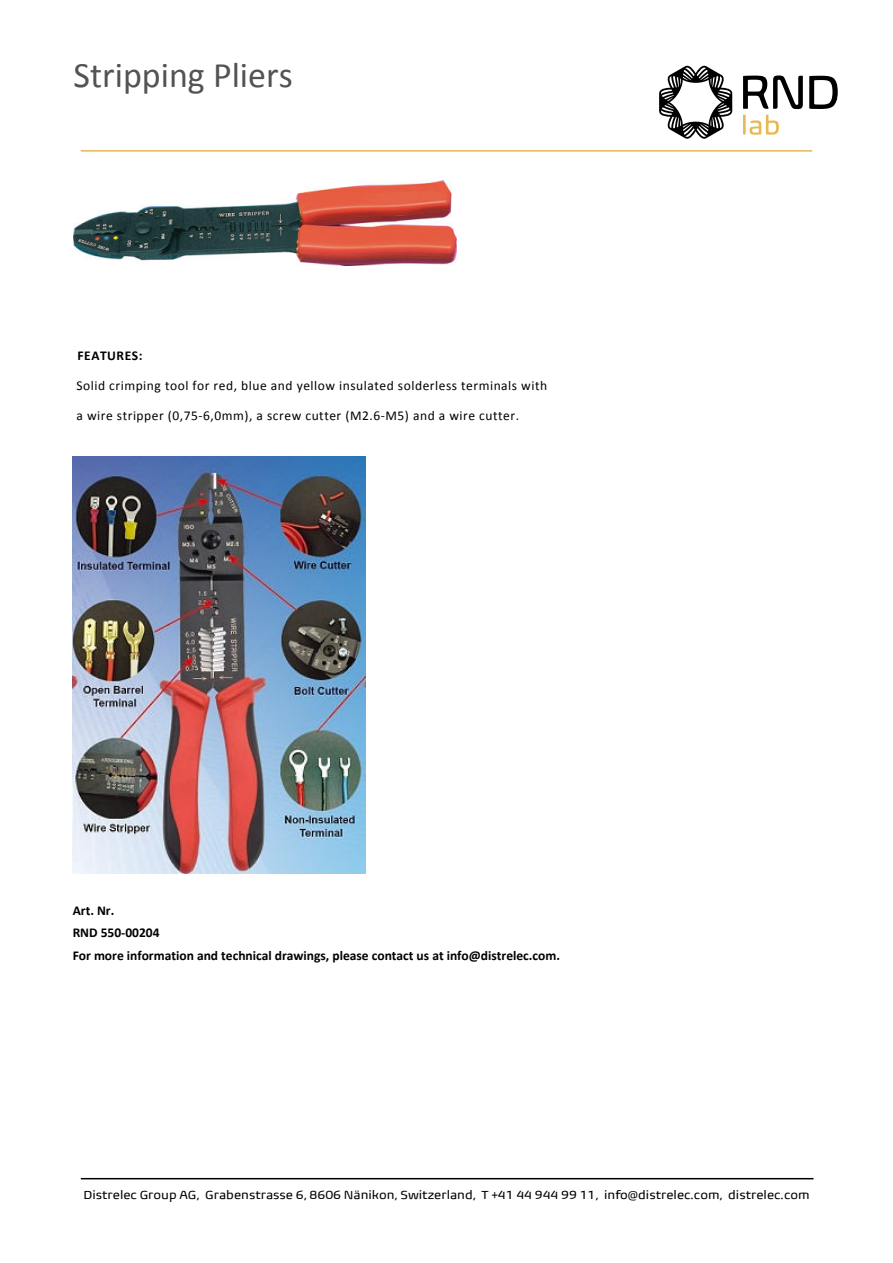
<style>
.page{position:relative;width:893px;height:1263px;background:#fff}
.page>*{position:absolute;margin:0;border:0;box-sizing:border-box;transform-origin:0 0}
.t1{font:36px "Calibri";color:#535355}
.t2{font:13.5px/29.5px "Calibri";letter-spacing:.04em;color:#000}
.t3{font:700 13.5px/22.6px "Calibri";color:#000}
.t4{font:700 13.5px "Calibri";letter-spacing:.04em;color:#000}
.t5{font:12px "Biome Pro";color:#000}
</style>
<div class="page">
<hr style="left:81px;top:1178px;width:732px;height:1px;background:#000">
<svg style="left:743px;top:115px;width:36px;height:20px"></svg>
<svg style="left:743px;top:75px;width:60px;height:34px"></svg>
<svg style="left:809px;top:76px;width:29px;height:33px"></svg>
<svg style="left:659px;top:66px;width:73px;height:73px"></svg>
<hr style="left:81px;top:150px;width:731px;height:2px;background:#e6b953">
<img style="left:73px;top:181px;width:383px;height:84px">
<img style="left:72px;top:456px;width:294px;height:418px">
<h1 class="t1" style="left:74px;top:50px;width:221px">Stripping Pliers</h1>
<p class="t4" style="left:78px;top:348px;width:66px">FEATURES:</p>
<p class="t2" style="left:76px;top:370px;width:472px">Solid crimping tool for red, blue and yellow insulated solderless terminals with a wire stripper (0,75-6,0mm), a screw cutter (M2.6-M5) and a wire cutter.</p>
<p class="t3" style="left:73px;top:899px;width:489px">Art. Nr.<br>RND 550-00204<br>For more information and technical drawings, please contact us at info@distrelec.com.</p>
<p class="t5" style="left:83px;top:1190px;width:728px">Distrelec Group AG, Grabenstrasse 6, 8606 Nänikon, Switzerland, T +41 44 944 99 11, info@distrelec.com, distrelec.com</p>
</div>
